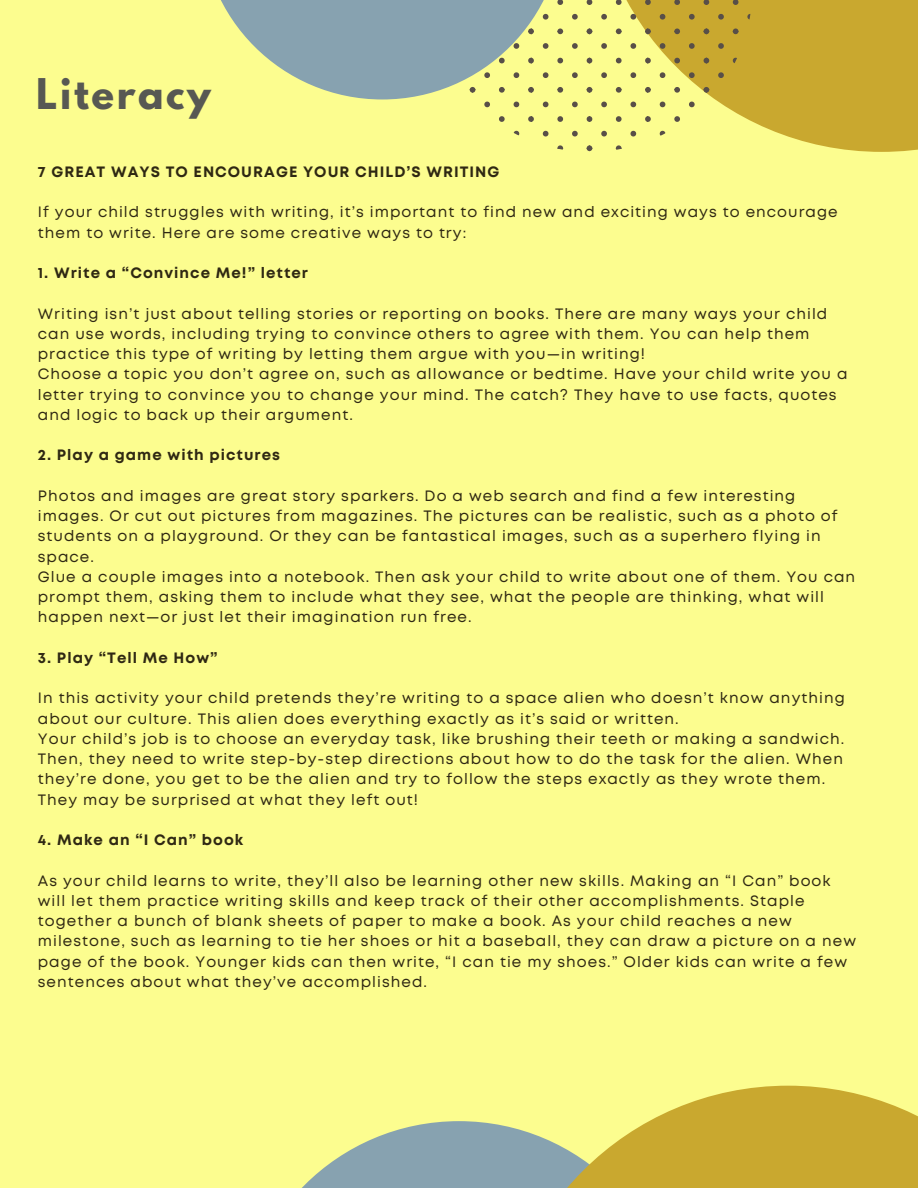
<style>
.page{position:relative;width:918px;height:1188px;background:#fcfd8f}
.page>*{position:absolute;margin:0;border:0;box-sizing:border-box;transform-origin:0 0}
.t1{font:700 37.5px "League Spartan";letter-spacing:.07em;color:#575853}
.t2{font:15px/20.2px "Mont";letter-spacing:.07em;color:#2f2813}
.t3{font:700 15px "Mont";letter-spacing:.07em;color:#2f2813}
</style>
<div class="page">
<svg style="left:592px;top:0;width:326px;height:152px;fill:#c9a82f"></svg>
<svg style="left:733px;top:0;width:5px;height:5px"></svg>
<svg style="left:718px;top:14px;width:6px;height:6px"></svg>
<svg style="left:747px;top:14px;width:5px;height:6px"></svg>
<svg style="left:733px;top:58px;width:5px;height:5px"></svg>
<svg style="left:718px;top:72px;width:6px;height:6px"></svg>
<svg style="left:747px;top:72px;width:5px;height:6px"></svg>
<svg style="left:718px;top:43px;width:6px;height:6px"></svg>
<svg style="left:747px;top:43px;width:5px;height:6px"></svg>
<svg style="left:733px;top:29px;width:5px;height:5px"></svg>
<svg style="left:733px;top:116px;width:5px;height:6px"></svg>
<svg style="left:718px;top:131px;width:6px;height:5px"></svg>
<svg style="left:747px;top:131px;width:5px;height:5px"></svg>
<svg style="left:718px;top:102px;width:6px;height:5px"></svg>
<svg style="left:747px;top:102px;width:5px;height:5px"></svg>
<svg style="left:733px;top:87px;width:5px;height:6px"></svg>
<svg style="left:733px;top:145px;width:5px;height:6px"></svg>
<svg style="left:704px;top:0;width:5px;height:5px"></svg>
<svg style="left:674px;top:0;width:6px;height:5px"></svg>
<svg style="left:660px;top:14px;width:5px;height:6px"></svg>
<svg style="left:689px;top:14px;width:6px;height:6px"></svg>
<svg style="left:704px;top:58px;width:5px;height:5px"></svg>
<svg style="left:674px;top:58px;width:6px;height:5px"></svg>
<svg style="left:660px;top:72px;width:5px;height:6px"></svg>
<svg style="left:689px;top:72px;width:6px;height:6px"></svg>
<svg style="left:660px;top:43px;width:5px;height:6px"></svg>
<svg style="left:689px;top:43px;width:6px;height:6px"></svg>
<svg style="left:704px;top:29px;width:5px;height:5px"></svg>
<svg style="left:674px;top:29px;width:6px;height:5px"></svg>
<svg style="left:704px;top:116px;width:5px;height:6px"></svg>
<svg style="left:674px;top:116px;width:6px;height:6px"></svg>
<svg style="left:660px;top:131px;width:5px;height:5px"></svg>
<svg style="left:689px;top:131px;width:6px;height:5px"></svg>
<svg style="left:660px;top:102px;width:5px;height:5px"></svg>
<svg style="left:689px;top:102px;width:6px;height:5px"></svg>
<svg style="left:704px;top:87px;width:5px;height:6px"></svg>
<svg style="left:674px;top:87px;width:6px;height:6px"></svg>
<svg style="left:704px;top:145px;width:5px;height:6px"></svg>
<svg style="left:674px;top:145px;width:6px;height:6px"></svg>
<svg style="left:645px;top:0;width:6px;height:5px"></svg>
<svg style="left:616px;top:0;width:6px;height:5px"></svg>
<svg style="left:601px;top:14px;width:6px;height:6px"></svg>
<svg style="left:630px;top:14px;width:6px;height:6px"></svg>
<svg style="left:645px;top:58px;width:6px;height:5px"></svg>
<svg style="left:616px;top:58px;width:6px;height:5px"></svg>
<svg style="left:601px;top:72px;width:6px;height:6px"></svg>
<svg style="left:630px;top:72px;width:6px;height:6px"></svg>
<svg style="left:601px;top:43px;width:6px;height:6px"></svg>
<svg style="left:630px;top:43px;width:6px;height:6px"></svg>
<svg style="left:645px;top:29px;width:6px;height:5px"></svg>
<svg style="left:616px;top:29px;width:6px;height:5px"></svg>
<svg style="left:645px;top:116px;width:6px;height:6px"></svg>
<svg style="left:616px;top:116px;width:6px;height:6px"></svg>
<svg style="left:601px;top:131px;width:6px;height:5px"></svg>
<svg style="left:630px;top:131px;width:6px;height:5px"></svg>
<svg style="left:601px;top:102px;width:6px;height:5px"></svg>
<svg style="left:630px;top:102px;width:6px;height:5px"></svg>
<svg style="left:645px;top:87px;width:6px;height:6px"></svg>
<svg style="left:616px;top:87px;width:6px;height:6px"></svg>
<svg style="left:645px;top:145px;width:6px;height:6px"></svg>
<svg style="left:616px;top:145px;width:6px;height:6px"></svg>
<svg style="left:587px;top:0;width:5px;height:5px"></svg>
<svg style="left:572px;top:14px;width:6px;height:6px"></svg>
<svg style="left:587px;top:58px;width:5px;height:5px"></svg>
<svg style="left:572px;top:72px;width:6px;height:6px"></svg>
<svg style="left:572px;top:43px;width:6px;height:6px"></svg>
<svg style="left:587px;top:29px;width:5px;height:5px"></svg>
<svg style="left:587px;top:116px;width:5px;height:6px"></svg>
<svg style="left:557px;top:116px;width:6px;height:6px"></svg>
<svg style="left:543px;top:131px;width:5px;height:5px"></svg>
<svg style="left:572px;top:131px;width:6px;height:5px"></svg>
<svg style="left:572px;top:102px;width:6px;height:5px"></svg>
<svg style="left:587px;top:87px;width:5px;height:6px"></svg>
<svg style="left:587px;top:145px;width:5px;height:6px"></svg>
<svg style="left:557px;top:145px;width:6px;height:5px"></svg>
<svg style="left:528px;top:116px;width:6px;height:6px"></svg>
<svg style="left:499px;top:116px;width:6px;height:6px"></svg>
<svg style="left:514px;top:131px;width:5px;height:5px"></svg>
<svg style="left:221px;top:0;width:342px;height:107px"></svg>
<svg style="left:302px;top:1086px;width:616px;height:102px"></svg>
<p class="t1" style="left:36px;top:75px;width:176px">Literacy</p>
<p class="t3" style="left:38px;top:166px;width:463px">7 GREAT WAYS TO ENCOURAGE YOUR CHILD’S WRITING</p>
<p class="t2" style="left:38px;top:203px;width:801px">If your child struggles with writing, it’s important to find new and exciting ways to encourage them to write. Here are some creative ways to try:</p>
<p class="t3" style="left:38px;top:267px;width:272px">1. Write a “Convince Me!” letter</p>
<h1 class="t2" style="left:38px;top:304px;width:791px">Writing isn’t just about telling stories or reporting on books. There are many ways your child can use words, including trying to convince others to agree with them. You can help them practice this type of writing by letting them argue with you—in writing!</h1>
<h2 class="t2" style="left:38px;top:365px;width:811px">Choose a topic you don’t agree on, such as allowance or bedtime. Have your child write you a letter trying to convince you to change your mind. The catch? They have to use facts, quotes and logic to back up their argument.</h2>
<p class="t3" style="left:38px;top:450px;width:244px">2. Play a game with pictures</p>
<h3 class="t2" style="left:38px;top:487px;width:801px">Photos and images are great story sparkers. Do a web search and find a few interesting images. Or cut out pictures from magazines. The pictures can be realistic, such as a photo of students on a playground. Or they can be fantastical images, such as a superhero flying in space.</h3>
<p class="t2" style="left:38px;top:568px;width:819px">Glue a couple images into a notebook. Then ask your child to write about one of them. You can prompt them, asking them to include what they see, what the people are thinking, what will happen next—or just let their imagination run free.</p>
<p class="t3" style="left:38px;top:652px;width:181px">3. Play “Tell Me How”</p>
<h3 class="t2" style="left:38px;top:689px;width:808px">In this activity your child pretends they’re writing to a space alien who doesn’t know anything about our culture. This alien does everything exactly as it’s said or written.</h3>
<p class="t2" style="left:38px;top:730px;width:808px">Your child’s job is to choose an everyday task, like brushing their teeth or making a sandwich.<br>Then, they need to write step-by-step directions about how to do the task for the alien. When they’re done, you get to be the alien and try to follow the steps exactly as they wrote them.<br>They may be surprised at what they left out!</p>
<p class="t3" style="left:38px;top:834px;width:207px">4. Make an “I Can” book</p>
<h3 class="t2" style="left:38px;top:871px;width:820px">As your child learns to write, they’ll also be learning other new skills. Making an “I Can” book will let them practice writing skills and keep track of their other accomplishments. Staple together a bunch of blank sheets of paper to make a book. As your child reaches a new milestone, such as learning to tie her shoes or hit a baseball, they can draw a picture on a new page of the book. Younger kids can then write, “I can tie my shoes.” Older kids can write a few sentences about what they’ve accomplished.</h3>
</div>
